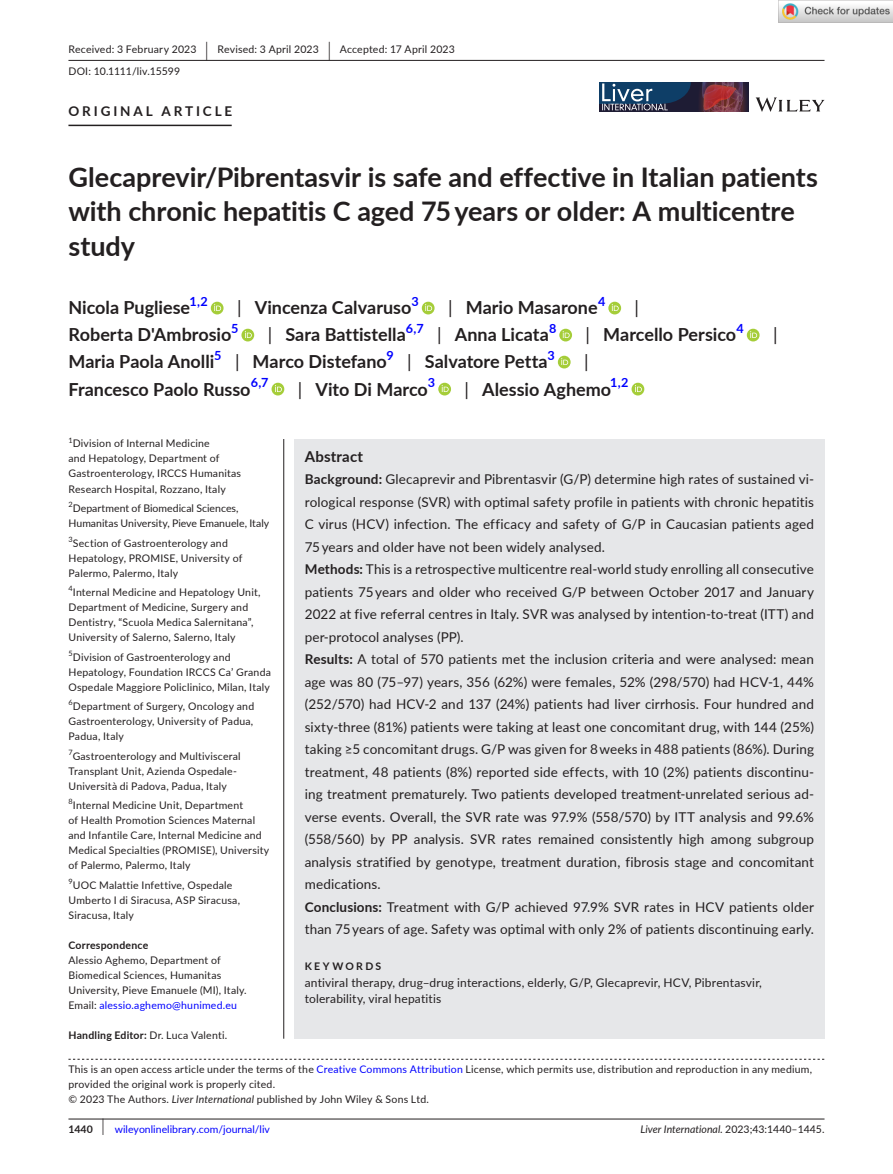
<style>
.page{position:relative;width:893px;height:1174px;background:#fff}
.page>*{position:absolute;margin:0;border:0;box-sizing:border-box;transform-origin:0 0}
.t1{font:700 27px/34.5px "Lato";letter-spacing:-.005em;color:#231f20}
.t2{font:700 18px "Lato";color:#231f20}
.t3{font:18px "Lato";color:#231f20}
.t4{font:700 15px "Lato";letter-spacing:.015em;color:#231f20}
.t5{font:13.5px/22.5px "Lato";letter-spacing:.01em;color:#231f20}
.t6{font:700 13.5px "Lato";letter-spacing:.215em;color:#231f20}
.t7{font:700 12.6px "Lato";color:#00f}
.t8{font:12px/16.5px "Lato";letter-spacing:.015em;color:#231f20}
.t9{font:10.5px/15px "Lato";letter-spacing:.02em;color:#231f20}
.t10{font:10.5px/15px "Lato";color:#231f20}
.t11{font:700 10.5px "Lato";letter-spacing:.02em;color:#231f20}
.t12{font:10.5px "Lato";color:#00f}
.t13{font:italic 10.5px "Lato";color:#231f20}
.t14{font:700 10.5px "Lato";letter-spacing:.22em;color:#231f20}
.t15{font:7.35px "Lato";color:#231f20}
.s1{font-size:19.65px}
.s2{font-weight:400}
.s3{color:#00f}
.s4{font-weight:700}
.s5{font-style:italic}
.s6{font-weight:700;color:#231f20}
.s7{font-size:17.4px;color:#231f20}
.s8{font-style:normal}
</style>
<div class="page">
<hr style="left:68px;top:1118px;width:756px;height:1px;background:#231f20">
<svg style="left:756px;top:97px;width:68px;height:15px"></svg>
<img style="left:599px;top:82px;width:149px;height:30px">
<div style="left:599px;top:82px;width:63px;height:22px;background:#0e3e67"></div>
<svg style="left:602px;top:82px;width:89px;height:28px"></svg>
<hr style="left:68px;top:60px;width:756px;height:1px;background:#231f20">
<hr style="left:68px;top:125px;width:164px;height:1px;background:#231f20">
<div style="left:211px;top:302px;width:13px;height:12px;background:#a5cd39;border-radius:50%"></div>
<svg style="left:214px;top:304px;width:7px;height:7px"></svg>
<div style="left:422px;top:302px;width:13px;height:12px;background:#a5cd39;border-radius:50%"></div>
<svg style="left:425px;top:304px;width:7px;height:7px"></svg>
<svg style="left:608px;top:302px;width:13px;height:12px"></svg>
<svg style="left:612px;top:304px;width:7px;height:7px"></svg>
<div style="left:241px;top:329px;width:13px;height:12px;background:#a5cd39;border-radius:50%"></div>
<svg style="left:245px;top:331px;width:7px;height:7px"></svg>
<svg style="left:559px;top:329px;width:13px;height:12px"></svg>
<svg style="left:563px;top:331px;width:7px;height:7px"></svg>
<div style="left:747px;top:329px;width:12px;height:12px;background:#a5cd39;border-radius:50%"></div>
<svg style="left:750px;top:331px;width:7px;height:7px"></svg>
<div style="left:558px;top:356px;width:13px;height:12px;background:#a5cd39;border-radius:50%"></div>
<svg style="left:561px;top:358px;width:7px;height:7px"></svg>
<div style="left:272px;top:383px;width:12px;height:12px;background:#a5cd39;border-radius:50%"></div>
<svg style="left:275px;top:385px;width:7px;height:7px"></svg>
<svg style="left:438px;top:383px;width:13px;height:12px"></svg>
<svg style="left:442px;top:385px;width:7px;height:7px"></svg>
<div style="left:632px;top:383px;width:12px;height:12px;background:#a5cd39;border-radius:50%"></div>
<svg style="left:635px;top:385px;width:7px;height:7px"></svg>
<hr style="left:283px;top:439px;width:1px;height:599px;background:#231f20">
<div style="left:294px;top:439px;width:530px;height:574px;background:#e6e7e9"></div>
<div style="left:294px;top:1013px;width:530px;height:25px;background:#e6e7e9"></div>
<svg style="left:68px;top:1058px;width:756px;height:1px"></svg>
<img style="left:779px;top:0;width:114px;height:23px">
<p class="t9" style="left:68px;top:38px;width:388px;line-height:21.8px">Received: 3 February 2023 <span class="s1">|</span> Revised: 3 April 2023 <span class="s1">|</span> Accepted: 17 April 2023<br>DOI: 10.1111/liv.15599</p>
<p class="t6" style="left:68px;top:101px;width:165px">ORIGINAL ARTICLE</p>
<h1 class="t1" style="left:68px;top:159px;width:751px">Glecaprevir/Pibrentasvir is safe and effective in Italian patients with chronic hepatitis C aged 75 years or older: A multicentre study</h1>
<h2 class="t2" style="left:68px;top:295px;width:123px">Nicola Pugliese</h2>
<p class="t7" style="left:189px;top:292px;width:20px">1,2</p>
<h2 class="t2" style="left:237px;top:295px;width:176px"><span class="s2">|</span> Vincenza Calvaruso</h2>
<p class="t7" style="left:411px;top:292px;width:9px">3</p>
<h2 class="t2" style="left:448px;top:295px;width:151px"><span class="s2">|</span> Mario Masarone</h2>
<p class="t7" style="left:598px;top:292px;width:9px">4</p>
<h2 class="t3" style="left:635px;top:295px;width:6px">|</h2>
<h2 class="t2" style="left:68px;top:322px;width:164px">Roberta D'Ambrosio</h2>
<p class="t7" style="left:231px;top:319px;width:9px">5</p>
<h2 class="t2" style="left:268px;top:322px;width:140px"><span class="s2">|</span> Sara Battistella</h2>
<p class="t7" style="left:406px;top:319px;width:19px">6,7</p>
<h2 class="t2" style="left:437px;top:322px;width:113px"><span class="s2">|</span> Anna Licata</h2>
<p class="t7" style="left:549px;top:319px;width:9px">8</p>
<h2 class="t2" style="left:586px;top:322px;width:152px"><span class="s2">|</span> Marcello Persico</h2>
<p class="t7" style="left:736px;top:319px;width:9px">4</p>
<h2 class="t3" style="left:773px;top:322px;width:6px">|</h2>
<h2 class="t2" style="left:68px;top:349px;width:147px">Maria Paola Anolli</h2>
<p class="t7" style="left:214px;top:346px;width:9px">5</p>
<h2 class="t2" style="left:235px;top:349px;width:153px"><span class="s2">|</span> Marco Distefano</h2>
<p class="t7" style="left:386px;top:346px;width:9px">9</p>
<h2 class="t2" style="left:407px;top:349px;width:142px"><span class="s2">|</span> Salvatore Petta</h2>
<p class="t7" style="left:548px;top:346px;width:9px">3</p>
<h2 class="t3" style="left:584px;top:349px;width:6px">|</h2>
<h2 class="t2" style="left:68px;top:376px;width:184px">Francesco Paolo Russo</h2>
<p class="t7" style="left:251px;top:373px;width:19px">6,7</p>
<h2 class="t2" style="left:298px;top:376px;width:132px"><span class="s2">|</span> Vito Di Marco</h2>
<p class="t7" style="left:428px;top:373px;width:9px">3</p>
<h2 class="t2" style="left:465px;top:376px;width:148px"><span class="s2">|</span> Alessio Aghemo</h2>
<p class="t7" style="left:610px;top:373px;width:20px">1,2</p>
<p class="t9" style="left:68px;top:436px;width:174px"><sup>1</sup>Division of Internal Medicine<br>and Hepatology, Department of Gastroenterology, IRCCS Humanitas Research Hospital, Rozzano, Italy</p>
<p class="t10" style="left:68px;top:500px;width:202px"><sup>2</sup>Department of Biomedical Sciences,<br>Humanitas University, Pieve Emanuele, Italy</p>
<p class="t9" style="left:68px;top:535px;width:175px"><sup>3</sup>Section of Gastroenterology and<br>Hepatology, PROMISE, University of<br>Palermo, Palermo, Italy</p>
<p class="t9" style="left:68px;top:584px;width:194px"><sup>4</sup>Internal Medicine and Hepatology Unit, Department of Medicine, Surgery and Dentistry, “Scuola Medica Salernitana”, University of Salerno, Salerno, Italy</p>
<p class="t9" style="left:68px;top:649px;width:204px"><sup>5</sup>Division of Gastroenterology and<br>Hepatology, Foundation IRCCS Ca’ Granda<br>Ospedale Maggiore Policlinico, Milan, Italy</p>
<p class="t9" style="left:68px;top:698px;width:187px;text-align:justify"><sup>6</sup>Department of Surgery, Oncology and Gastroenterology, University of Padua, Padua, Italy</p>
<p class="t9" style="left:68px;top:748px;width:174px"><sup>7</sup>Gastroenterology and Multivisceral<br>Transplant Unit, Azienda Ospedale-<br>Università di Padova, Padua, Italy</p>
<p class="t15" style="left:68px;top:796px;width:6px">8</p>
<p class="t9" style="left:68px;top:797px;width:202px;text-indent:4px">Internal Medicine Unit, Department<br>of Health Promotion Sciences Maternal and Infantile Care, Internal Medicine and Medical Specialties (PROMISE), University of Palermo, Palermo, Italy</p>
<p class="t15" style="left:68px;top:876px;width:6px">9</p>
<p class="t9" style="left:68px;top:877px;width:173px;text-indent:4px">UOC Malattie Infettive, Ospedale<br>Umberto I di Siracusa, ASP Siracusa,<br>Siracusa, Italy</p>
<p class="t11" style="left:68px;top:937px;width:81px">Correspondence</p>
<p class="t9" style="left:68px;top:952px;width:180px">Alessio Aghemo, Department of Biomedical Sciences, Humanitas University, Pieve Emanuele (MI), Italy.<br>Email: <span class="s3">alessio.aghemo@hunimed.eu</span></p>
<p class="t11" style="left:68px;top:1027px;width:160px">Handling Editor: <span class="s2">Dr. Luca Valenti.</span></p>
<p class="t4" style="left:305px;top:445px;width:60px">Abstract</p>
<p class="t5" style="left:305px;top:467px;width:511px"><span class="s4">Background:</span> Glecaprevir and Pibrentasvir (G/P) determine high rates of sustained vi&shy;rological response (SVR) with optimal safety profile in patients with chronic hepatitis C virus (HCV) infection. The efficacy and safety of G/P in Caucasian patients aged 75 years and older have not been widely analysed.<br><span class="s4">Methods:</span> This is a retrospective multicentre real-world study enrolling all consecutive patients 75 years and older who received G/P between October 2017 and January 2022 at five referral centres in Italy. SVR was analysed by intention-to-treat (ITT) and per-protocol analyses (PP).<br><span class="s4">Results:</span> A total of 570 patients met the inclusion criteria and were analysed: mean age was 80 (75–97) years, 356 (62%) were females, 52% (298/570) had HCV-1, 44% (252/570) had HCV-2 and 137 (24%) patients had liver cirrhosis. Four hundred and sixty-three (81%) patients were taking at least one concomitant drug, with 144 (25%) taking ≥5 concomitant drugs. G/P was given for 8 weeks in 488 patients (86%). During treatment, 48 patients (8%) reported side effects, with 10 (2%) patients discontinu&shy;ing treatment prematurely. Two patients developed treatment-unrelated serious ad&shy;verse events. Overall, the SVR rate was 97.9% (558/570) by ITT analysis and 99.6% (558/560) by PP analysis. SVR rates remained consistently high among subgroup analysis stratified by genotype, treatment duration, fibrosis stage and concomitant medications.<br><span class="s4">Conclusions:</span> Treatment with G/P achieved 97.9% SVR rates in HCV patients older than 75 years of age. Safety was optimal with only 2% of patients discontinuing early.</p>
<p class="t14" style="left:305px;top:958px;width:78px">KEYWORDS</p>
<p class="t8" style="left:305px;top:973px;width:459px">antiviral therapy, drug–drug interactions, elderly, G/P, Glecaprevir, HCV, Pibrentasvir, tolerability, viral hepatitis</p>
<p class="t9" style="left:68px;top:1061px;width:745px">This is an open access article under the terms of the <span class="s3">Creative Commons Attribution</span> License, which permits use, distribution and reproduction in any medium, provided the original work is properly cited.<br>© 2023 The Authors. <span class="s5">Liver International</span> published by John Wiley &amp; Sons Ltd.</p>
<p class="t12" style="left:68px;top:1121px;width:203px"><span class="s6">1440</span> <span class="s7">|</span> wileyonlinelibrary.com/journal/liv</p>
<p class="t13" style="left:640px;top:1121px;width:186px">Liver International. <span class="s8">2023;43:1440–1445.</span></p>
</div>
